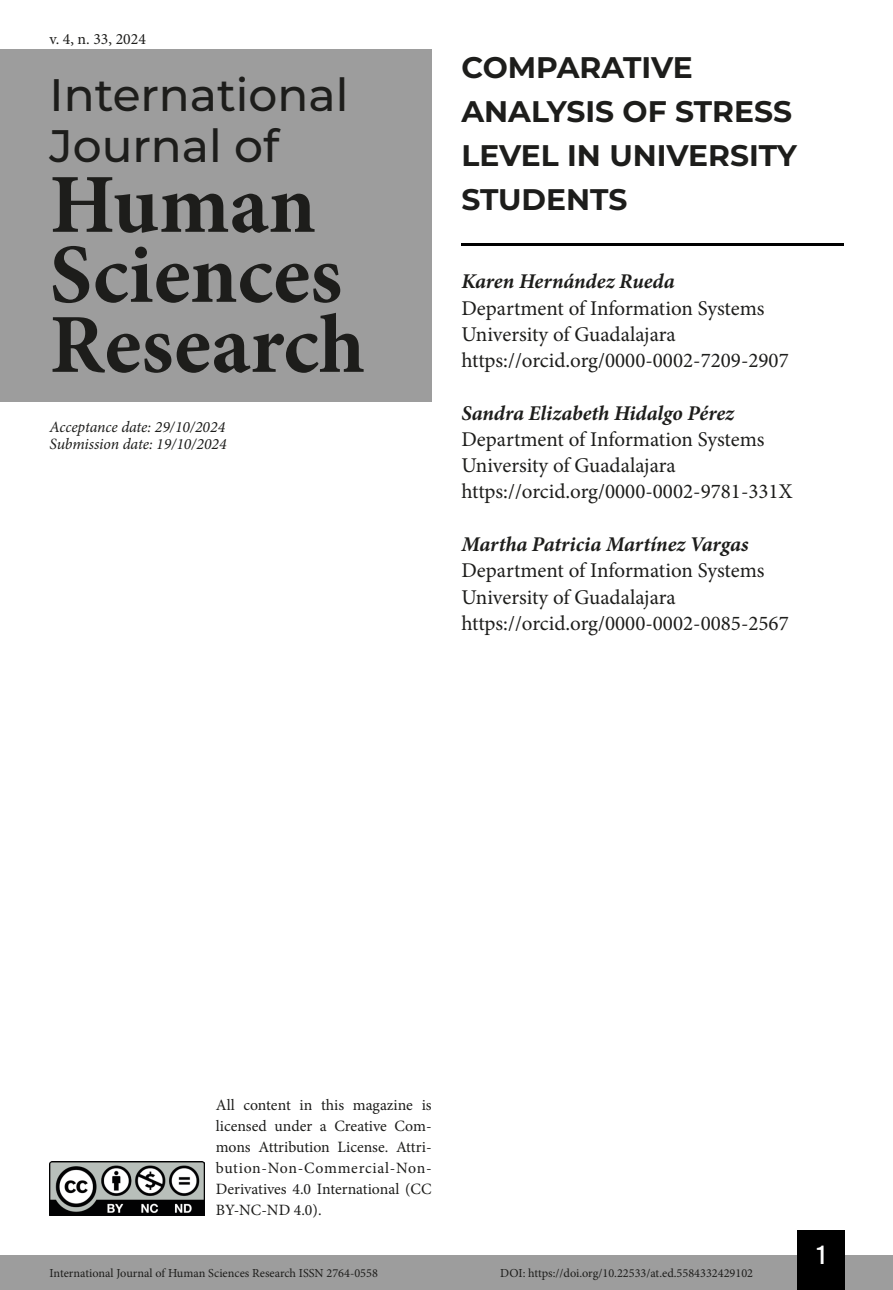
<style>
.page{position:relative;width:893px;height:1290px;background:#fff}
.page>*{position:absolute;margin:0;border:0;box-sizing:border-box;transform-origin:0 0}
.t1{font:700 84px/70px "Minion Pro";color:#1d1d1b}
.t2{font:500 45.5px/50.8px "Montserrat";color:#1d1d1b}
.Título_Artigo{font:700 29.75px/43.8px "Montserrat";color:#1d1d1b}
.t3{font:26.25px "Bebas Kai";color:#fff}
.Infos_autor{font:21px "Minion Pro";color:#1d1d1b}
.Autor{font:italic 700 21px "Minion Pro";color:#1d1d1b}
.t4{font:15.75px/21px "Minion Pro";color:#1d1d1b;text-align:justify}
.v__n___Ano{font:italic 15.75px "Minion Pro";letter-spacing:-.005em;color:#1d1d1b}
.t5{font:12.25px "Minion Pro";color:#1d1d1b}
</style>
<div class="page">
<div style="left:0;top:1255px;width:893px;height:35px;background:#9d9d9d"></div>
<div style="left:797px;top:1230px;width:48px;height:60px;background:#000"></div>
<img style="left:50px;top:1161px;width:154px;height:54px">
<div style="left:0;top:50px;width:432px;height:352px;background:#9d9d9d"></div>
<hr style="left:461px;top:243px;width:382px;height:3px;background:#000">
<p class="t4" style="left:50px;top:28px;width:98px">v. 4, n. 33, 2024</p>
<h2 class="t2" style="left:50px;top:68px;width:300px">International<br>Journal of</h2>
<h1 class="t1" style="left:50px;top:169px;width:317px">Human<br>Sciences<br>Research</h1>
<p class="v__n___Ano" style="left:50px;top:416px;width:177px">Acceptance date: 29/10/2024</p>
<p class="v__n___Ano" style="left:50px;top:433px;width:178px">Submission date: 19/10/2024</p>
<p class="Título_Artigo" style="left:461px;top:44px;width:337px">COMPARATIVE<br>ANALYSIS OF STRESS<br>LEVEL IN UNIVERSITY<br>STUDENTS</p>
<p class="Autor" style="left:461px;top:267px;width:215px">Karen Hernández Rueda</p>
<p class="Infos_autor" style="left:461px;top:294px;width:305px">Department of Information Systems</p>
<p class="Infos_autor" style="left:461px;top:320px;width:216px">University of Guadalajara</p>
<p class="Infos_autor" style="left:461px;top:346px;width:329px">https://orcid.org/0000-0002-7209-2907</p>
<p class="Autor" style="left:461px;top:398px;width:274px">Sandra Elizabeth Hidalgo Pérez</p>
<p class="Infos_autor" style="left:461px;top:425px;width:305px">Department of Information Systems</p>
<p class="Infos_autor" style="left:461px;top:451px;width:216px">University of Guadalajara</p>
<p class="Infos_autor" style="left:461px;top:478px;width:333px">https://orcid.org/0000-0002-9781-331X</p>
<p class="Autor" style="left:461px;top:529px;width:289px">Martha Patricia Martínez Vargas</p>
<p class="Infos_autor" style="left:461px;top:556px;width:305px">Department of Information Systems</p>
<p class="Infos_autor" style="left:461px;top:583px;width:216px">University of Guadalajara</p>
<p class="Infos_autor" style="left:461px;top:609px;width:329px">https://orcid.org/0000-0002-0085-2567</p>
<p class="t4" style="left:216px;top:1095px;width:217px">All content in this magazine is licensed under a Creative Com&shy;mons Attribution License. Attri&shy;bution-Non-Commercial-Non-Derivatives 4.0 International (CC BY-NC-ND 4.0).</p>
<p class="t5" style="left:50px;top:1265px;width:330px">International Journal of Human Sciences Research ISSN 2764-0558</p>
<p class="t5" style="left:500px;top:1265px;width:254px">DOI: https://doi.org/10.22533/at.ed.5584332429102</p>
<p class="t3" style="left:817px;top:1241px;width:10px">1</p>
</div>
